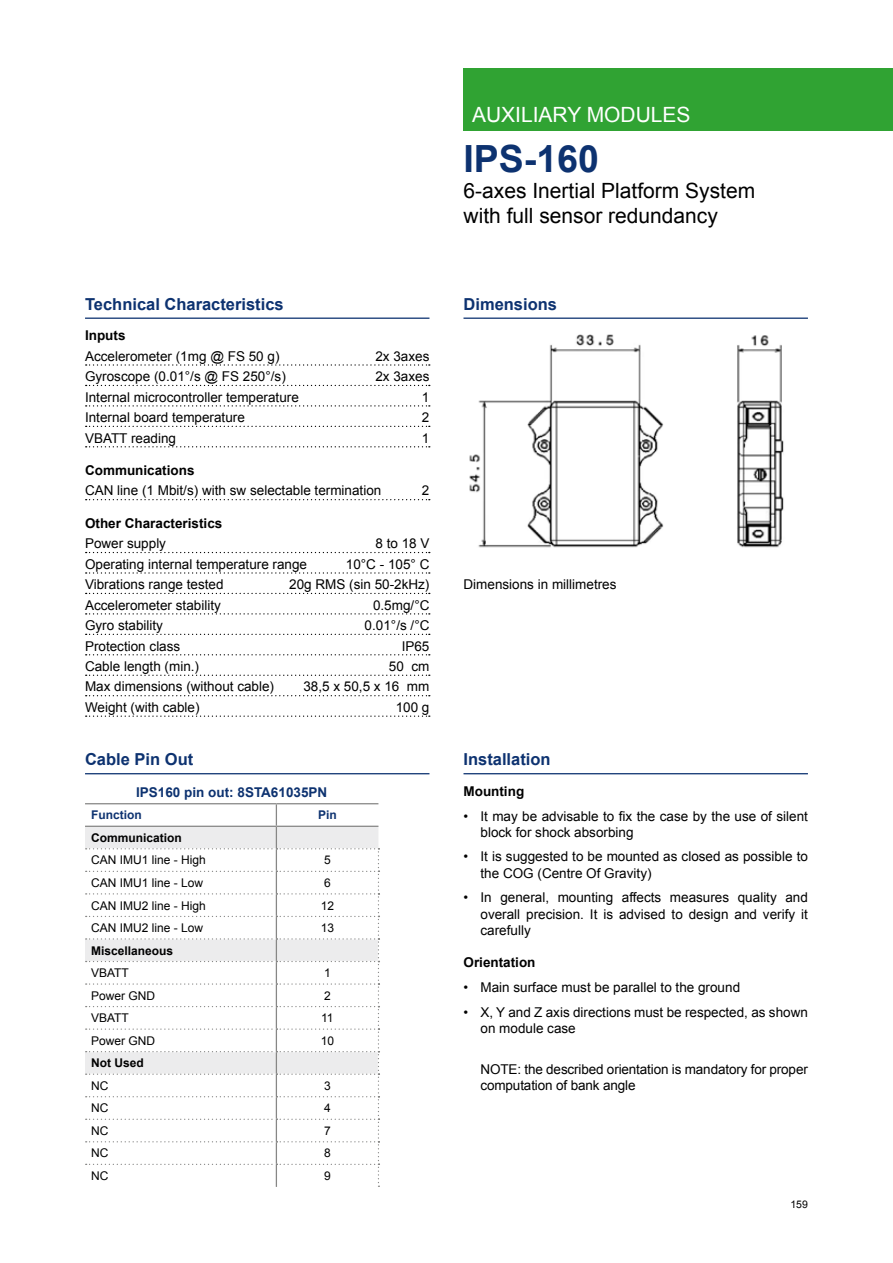
<style>
.page{position:relative;width:893px;height:1263px;background:#fff}
.page>*{position:absolute;margin:0;border:0;box-sizing:border-box;transform-origin:0 0}
.t1{font:700 37.5px "Arial";color:#0d3270}
.t2{font:21px/25.2px "Arial";color:#000}
.t3{font:21px "Arial";color:#fff}
.t4{font:700 16.5px "Arial";color:#0d3270}
.t5{font:13.5px/16.2px "Arial";color:#000}
.t6{font:700 13.5px "Arial";color:#000}
.t7{font:700 13.5px "Arial";color:#0d3270}
.t8{font:12px "Arial";color:#000}
.t9{font:700 12px "Arial";color:#000}
.t10{font:700 12px "Arial";color:#0d3270}
.t11{font:10.5px "Arial";color:#000}
</style>
<div class="page">
<div style="left:463px;top:68px;width:430px;height:62px;background:#30a333"></div>
<hr style="left:85px;top:318px;width:344px;height:1px;background:#0d3270">
<svg style="left:86px;top:364px;width:344px;height:2px"></svg>
<svg style="left:86px;top:385px;width:344px;height:1px"></svg>
<svg style="left:86px;top:405px;width:344px;height:1px"></svg>
<svg style="left:86px;top:426px;width:344px;height:1px"></svg>
<svg style="left:86px;top:446px;width:344px;height:1px"></svg>
<svg style="left:86px;top:499px;width:344px;height:1px"></svg>
<svg style="left:86px;top:552px;width:344px;height:1px"></svg>
<svg style="left:86px;top:572px;width:344px;height:2px"></svg>
<svg style="left:86px;top:593px;width:344px;height:1px"></svg>
<svg style="left:86px;top:613px;width:344px;height:1px"></svg>
<svg style="left:86px;top:634px;width:344px;height:1px"></svg>
<svg style="left:86px;top:654px;width:344px;height:1px"></svg>
<svg style="left:86px;top:675px;width:344px;height:1px"></svg>
<svg style="left:86px;top:695px;width:344px;height:1px"></svg>
<svg style="left:86px;top:715px;width:344px;height:2px"></svg>
<hr style="left:463px;top:318px;width:345px;height:1px;background:#0d3270">
<img style="left:469px;top:334px;width:315px;height:214px">
<hr style="left:85px;top:773px;width:344px;height:1px;background:#0d3270">
<hr style="left:85px;top:803px;width:191px;height:1px;background:#878786">
<hr style="left:276px;top:803px;width:102px;height:1px;background:#878786">
<hr style="left:85px;top:826px;width:191px;height:1px;background:#878786">
<svg style="left:86px;top:804px;width:293px;height:383px"></svg>
<hr style="left:463px;top:773px;width:345px;height:1px;background:#0d3270">
<p class="t4" style="left:85px;top:293px;width:200px">Technical Characteristics</p>
<p class="t6" style="left:85px;top:327px;width:42px">Inputs</p>
<p class="t5" style="left:85px;top:348px;width:196px">Accelerometer (1mg @ FS 50 g)</p>
<p class="t5" style="left:375px;top:348px;width:56px">2x 3axes</p>
<p class="t5" style="left:85px;top:368px;width:202px">Gyroscope (0.01°/s @ FS 250°/s)</p>
<p class="t5" style="left:375px;top:368px;width:56px">2x 3axes</p>
<p class="t5" style="left:85px;top:389px;width:215px">Internal microcontroller temperature</p>
<p class="t5" style="left:422px;top:389px;width:9px">1</p>
<p class="t5" style="left:85px;top:409px;width:161px">Internal board temperature</p>
<p class="t5" style="left:422px;top:409px;width:9px">2</p>
<p class="t5" style="left:85px;top:430px;width:93px">VBATT reading</p>
<p class="t5" style="left:422px;top:430px;width:9px">1</p>
<p class="t6" style="left:85px;top:461px;width:111px">Communications</p>
<p class="t5" style="left:85px;top:483px;width:298px">CAN line (1 Mbit/s) with sw selectable termination</p>
<p class="t5" style="left:422px;top:483px;width:9px">2</p>
<p class="t6" style="left:85px;top:514px;width:139px">Other Characteristics</p>
<p class="t5" style="left:85px;top:536px;width:83px">Power supply</p>
<p class="t5" style="left:375px;top:536px;width:56px">8 to 18 V</p>
<p class="t5" style="left:85px;top:556px;width:224px">Operating internal temperature range</p>
<p class="t5" style="left:346px;top:556px;width:85px">10°C - 105° C</p>
<p class="t5" style="left:85px;top:576px;width:140px">Vibrations range tested</p>
<p class="t5" style="left:289px;top:576px;width:142px">20g RMS (sin 50-2kHz)</p>
<p class="t5" style="left:85px;top:597px;width:137px">Accelerometer stability</p>
<p class="t5" style="left:373px;top:597px;width:58px">0.5mg/°C</p>
<p class="t5" style="left:85px;top:617px;width:80px">Gyro stability</p>
<p class="t5" style="left:365px;top:617px;width:66px">0.01°/s /°C</p>
<p class="t5" style="left:85px;top:638px;width:97px">Protection class</p>
<p class="t5" style="left:402px;top:638px;width:29px">IP65</p>
<p class="t5" style="left:85px;top:658px;width:116px">Cable length (min.)</p>
<p class="t5" style="left:389px;top:658px;width:42px">50 cm</p>
<p class="t5" style="left:85px;top:679px;width:191px">Max dimensions (without cable)</p>
<p class="t5" style="left:303px;top:679px;width:128px">38,5 x 50,5 x 16 mm</p>
<p class="t5" style="left:85px;top:699px;width:116px">Weight (with cable)</p>
<p class="t5" style="left:396px;top:699px;width:35px">100 g</p>
<p class="t4" style="left:85px;top:748px;width:110px">Cable Pin Out</p>
<p class="t7" style="left:136px;top:784px;width:193px">IPS160 pin out: 8STA61035PN</p>
<p class="t10" style="left:91px;top:807px;width:52px">Function</p>
<p class="t10" style="left:318px;top:807px;width:20px">Pin</p>
<p class="t9" style="left:91px;top:830px;width:92px">Communication</p>
<p class="t8" style="left:91px;top:852px;width:116px">CAN IMU1 line - High</p>
<p class="t8" style="left:324px;top:852px;width:8px">5</p>
<p class="t8" style="left:91px;top:875px;width:114px">CAN IMU1 line - Low</p>
<p class="t8" style="left:324px;top:875px;width:8px">6</p>
<p class="t8" style="left:91px;top:897px;width:116px">CAN IMU2 line - High</p>
<p class="t8" style="left:321px;top:897px;width:15px">12</p>
<p class="t8" style="left:91px;top:920px;width:114px">CAN IMU2 line - Low</p>
<p class="t8" style="left:321px;top:920px;width:15px">13</p>
<p class="t9" style="left:91px;top:942px;width:84px">Miscellaneous</p>
<p class="t8" style="left:91px;top:965px;width:39px">VBATT</p>
<p class="t8" style="left:324px;top:965px;width:8px">1</p>
<p class="t8" style="left:91px;top:987px;width:66px">Power GND</p>
<p class="t8" style="left:324px;top:987px;width:8px">2</p>
<p class="t8" style="left:91px;top:1010px;width:39px">VBATT</p>
<p class="t8" style="left:321px;top:1010px;width:14px">11</p>
<p class="t8" style="left:91px;top:1033px;width:66px">Power GND</p>
<p class="t8" style="left:321px;top:1033px;width:15px">10</p>
<p class="t9" style="left:91px;top:1055px;width:54px">Not Used</p>
<p class="t8" style="left:91px;top:1078px;width:19px">NC</p>
<p class="t8" style="left:324px;top:1078px;width:8px">3</p>
<p class="t8" style="left:91px;top:1100px;width:19px">NC</p>
<p class="t8" style="left:324px;top:1100px;width:8px">4</p>
<p class="t8" style="left:91px;top:1123px;width:19px">NC</p>
<p class="t8" style="left:324px;top:1123px;width:8px">7</p>
<p class="t8" style="left:91px;top:1145px;width:19px">NC</p>
<p class="t8" style="left:324px;top:1145px;width:8px">8</p>
<p class="t8" style="left:91px;top:1168px;width:19px">NC</p>
<p class="t8" style="left:324px;top:1168px;width:8px">9</p>
<h2 class="t3" style="left:472px;top:101px;width:220px">AUXILIARY MODULES</h2>
<h1 class="t1" style="left:463px;top:134px;width:137px">IPS-160</h1>
<h2 class="t2" style="left:463px;top:178px;width:293px">6-axes Inertial Platform System with full sensor redundancy</h2>
<p class="t4" style="left:463px;top:293px;width:95px">Dimensions</p>
<p class="t5" style="left:463px;top:577px;width:155px">Dimensions in millimetres</p>
<p class="t4" style="left:463px;top:748px;width:89px">Installation</p>
<p class="t6" style="left:463px;top:782px;width:62px">Mounting</p>
<p class="t5" style="left:480px;top:808px;width:329px;text-indent:-17px">• It may be advisable to fix the case by the use of silent block for shock absorbing</p>
<p class="t5" style="left:480px;top:849px;width:329px;text-indent:-17px">• It is suggested to be mounted as closed as possible to the COG (Centre Of Gravity)</p>
<p class="t5" style="left:480px;top:890px;width:329px;text-align:justify;text-indent:-17px">• In general, mounting affects measures quality and overall precision. It is advised to design and verify it carefully</p>
<p class="t6" style="left:463px;top:953px;width:74px">Orientation</p>
<p class="t5" style="left:463px;top:979px;width:278px">• Main surface must be parallel to the ground</p>
<p class="t5" style="left:480px;top:1004px;width:329px;text-indent:-17px">• X, Y and Z axis directions must be respected, as shown on module case</p>
<p class="t5" style="left:480px;top:1061px;width:329px">NOTE: the described orientation is mandatory for proper computation of bank angle</p>
<p class="t11" style="left:790px;top:1197px;width:19px">159</p>
</div>
